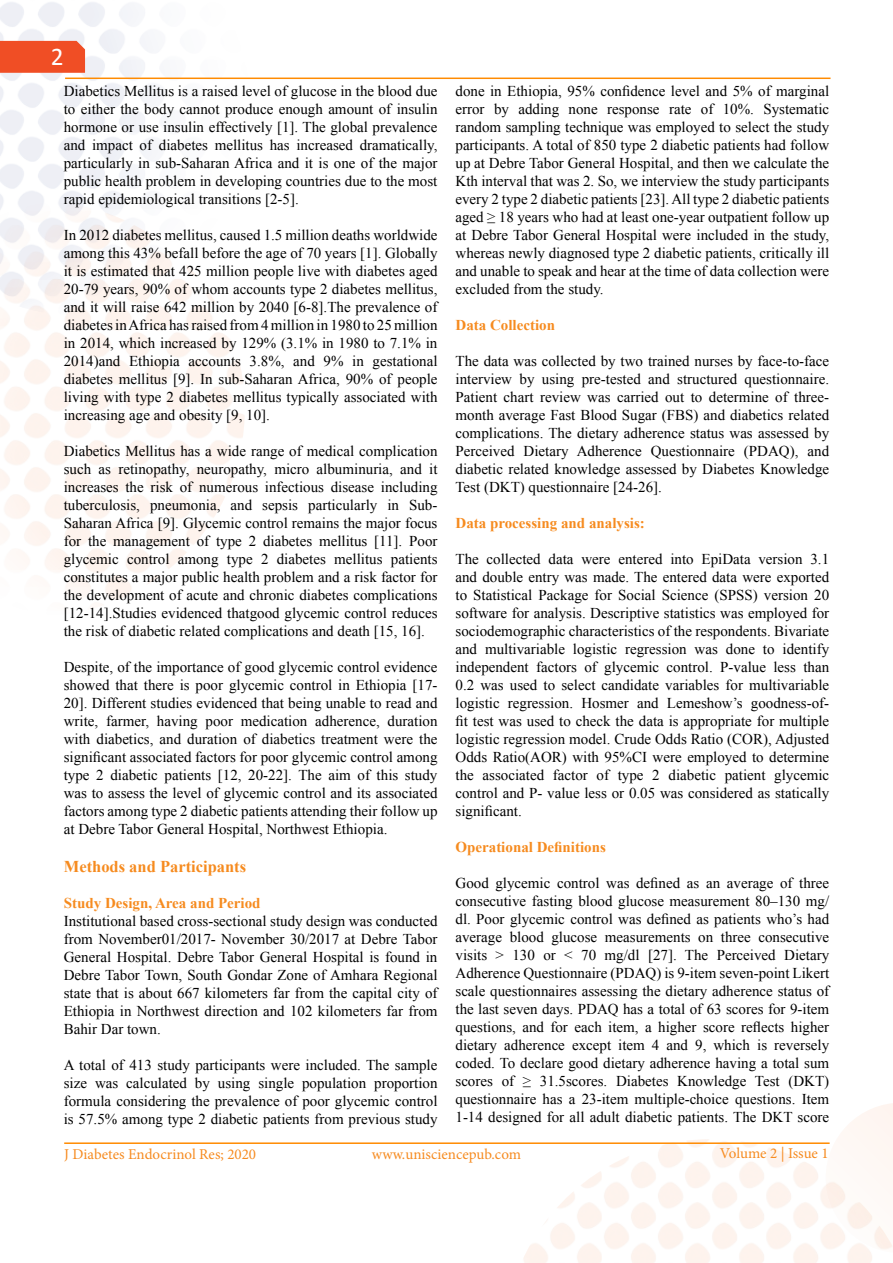
<style>
.page{position:relative;width:893px;height:1263px;background:#fff}
.page>*{position:absolute;margin:0;border:0;box-sizing:border-box;transform-origin:0 0}
.t1{font:25.5px "Calibri";color:#fff}
.t2{font:700 16.5px "Times New Roman";color:#f68b1f}
.t3{font:15px/18px "Times New Roman";color:#000;text-align:justify}
.t4{font:700 15px "Times New Roman";color:#f68b1f}
.t5{font:15px "Minion Pro";color:#f68b20}
</style>
<div class="page">
<svg style="left:841px;top:1103px;width:52px;height:36px"></svg>
<div style="left:0;top:41px;width:85px;height:32px;background:#f04e25"></div>
<hr style="left:64px;top:1142px;width:766px;height:2px;background:#ff8b01">
<hr style="left:65px;top:78px;width:765px;height:1px;background:#ff8b01">
<h1 class="t1" style="left:51px;top:40px;width:14px">2</h1>
<p class="t3" style="left:455px;top:81px;width:375px">done in Ethiopia, 95% confidence level and 5% of marginal error by adding none response rate of 10%. Systematic random sampling technique was employed to select the study participants. A total of 850 type 2 diabetic patients had follow up at Debre Tabor General Hospital, and then we calculate the Kth interval that was 2. So, we interview the study participants every 2 type 2 diabetic patients [23]. All type 2 diabetic patients aged ≥ 18 years who had at least one-year outpatient follow up at Debre Tabor General Hospital were included in the study, whereas newly diagnosed type 2 diabetic patients, critically ill and unable to speak and hear at the time of data collection were excluded from the study.</p>
<p class="t4" style="left:455px;top:314px;width:101px">Data Collection</p>
<p class="t3" style="left:455px;top:351px;width:375px">The data was collected by two trained nurses by face-to-face interview by using pre-tested and structured questionnaire.<br>Patient chart review was carried out to determine of three&shy;month average Fast Blood Sugar (FBS) and diabetics related complications. The dietary adherence status was assessed by Perceived Dietary Adherence Questionnaire (PDAQ), and diabetic related knowledge assessed by Diabetes Knowledge Test (DKT) questionnaire [24-26].</p>
<p class="t4" style="left:455px;top:512px;width:191px">Data processing and analysis:</p>
<p class="t3" style="left:455px;top:549px;width:375px">The collected data were entered into EpiData version 3.1 and double entry was made. The entered data were exported to Statistical Package for Social Science (SPSS) version 20 software for analysis. Descriptive statistics was employed for sociodemographic characteristics of the respondents. Bivariate and multivariable logistic regression was done to identify independent factors of glycemic control. P-value less than 0.2 was used to select candidate variables for multivariable logistic regression. Hosmer and Lemeshow’s goodness-of&shy;fit test was used to check the data is appropriate for multiple logistic regression model. Crude Odds Ratio (COR), Adjusted Odds Ratio(AOR) with 95%CI were employed to determine the associated factor of type 2 diabetic patient glycemic control and P- value less or 0.05 was considered as statically significant.</p>
<p class="t4" style="left:455px;top:836px;width:152px">Operational Definitions</p>
<p class="t3" style="left:455px;top:873px;width:375px">Good glycemic control was defined as an average of three consecutive fasting blood glucose measurement 80–130 mg/ dl. Poor glycemic control was defined as patients who’s had average blood glucose measurements on three consecutive visits &gt; 130 or &lt; 70 mg/dl [27]. The Perceived Dietary Adherence Questionnaire (PDAQ) is 9-item seven-point Likert scale questionnaires assessing the dietary adherence status of the last seven days. PDAQ has a total of 63 scores for 9-item questions, and for each item, a higher score reflects higher dietary adherence except item 4 and 9, which is reversely coded. To declare good dietary adherence having a total sum scores of ≥ 31.5scores. Diabetes Knowledge Test (DKT) questionnaire has a 23-item multiple-choice questions. Item 1-14 designed for all adult diabetic patients. The DKT score</p>
<p class="t5" style="left:720px;top:1143px;width:110px">Volume 2 | Issue 1</p>
<p class="t3" style="left:64px;top:82px;width:375px">Diabetics Mellitus is a raised level of glucose in the blood due to either the body cannot produce enough amount of insulin hormone or use insulin effectively [1]. The global prevalence and impact of diabetes mellitus has increased dramatically, particularly in sub-Saharan Africa and it is one of the major public health problem in developing countries due to the most rapid epidemiological transitions [2-5].</p>
<p class="t3" style="left:64px;top:226px;width:375px">In 2012 diabetes mellitus, caused 1.5 million deaths worldwide among this 43% befall before the age of 70 years [1]. Globally it is estimated that 425 million people live with diabetes aged 20-79 years, 90% of whom accounts type 2 diabetes mellitus, and it will raise 642 million by 2040 [6-8].The prevalence of diabetes in Africa has raised from 4 million in 1980 to 25 million in 2014, which increased by 129% (3.1% in 1980 to 7.1% in 2014)and Ethiopia accounts 3.8%, and 9% in gestational diabetes mellitus [9]. In sub-Saharan Africa, 90% of people living with type 2 diabetes mellitus typically associated with increasing age and obesity [9, 10].</p>
<p class="t3" style="left:64px;top:442px;width:375px">Diabetics Mellitus has a wide range of medical complication such as retinopathy, neuropathy, micro albuminuria, and it increases the risk of numerous infectious disease including tuberculosis, pneumonia, and sepsis particularly in Sub-Saharan Africa [9]. Glycemic control remains the major focus for the management of type 2 diabetes mellitus [11]. Poor glycemic control among type 2 diabetes mellitus patients constitutes a major public health problem and a risk factor for the development of acute and chronic diabetes complications [12-14].Studies evidenced thatgood glycemic control reduces the risk of diabetic related complications and death [15, 16].</p>
<p class="t3" style="left:64px;top:658px;width:375px">Despite, of the importance of good glycemic control evidence showed that there is poor glycemic control in Ethiopia [17- 20]. Different studies evidenced that being unable to read and write, farmer, having poor medication adherence, duration with diabetics, and duration of diabetics treatment were the significant associated factors for poor glycemic control among type 2 diabetic patients [12, 20-22]. The aim of this study was to assess the level of glycemic control and its associated factors among type 2 diabetic patients attending their follow up at Debre Tabor General Hospital, Northwest Ethiopia.</p>
<p class="t2" style="left:64px;top:855px;width:184px">Methods and Participants</p>
<p class="t4" style="left:64px;top:892px;width:198px">Study Design, Area and Period</p>
<p class="t3" style="left:64px;top:911px;width:375px">Institutional based cross-sectional study design was conducted from November01/2017- November 30/2017 at Debre Tabor General Hospital. Debre Tabor General Hospital is found in Debre Tabor Town, South Gondar Zone of Amhara Regional state that is about 667 kilometers far from the capital city of Ethiopia in Northwest direction and 102 kilometers far from Bahir Dar town.</p>
<p class="t3" style="left:64px;top:1055px;width:375px">A total of 413 study participants were included. The sample size was calculated by using single population proportion formula considering the prevalence of poor glycemic control is 57.5% among type 2 diabetic patients from previous study</p>
<p class="t5" style="left:64px;top:1144px;width:193px">J Diabetes Endocrinol Res; 2020</p>
<p class="t5" style="left:372px;top:1144px;width:151px">www.unisciencepub.com</p>
</div>
